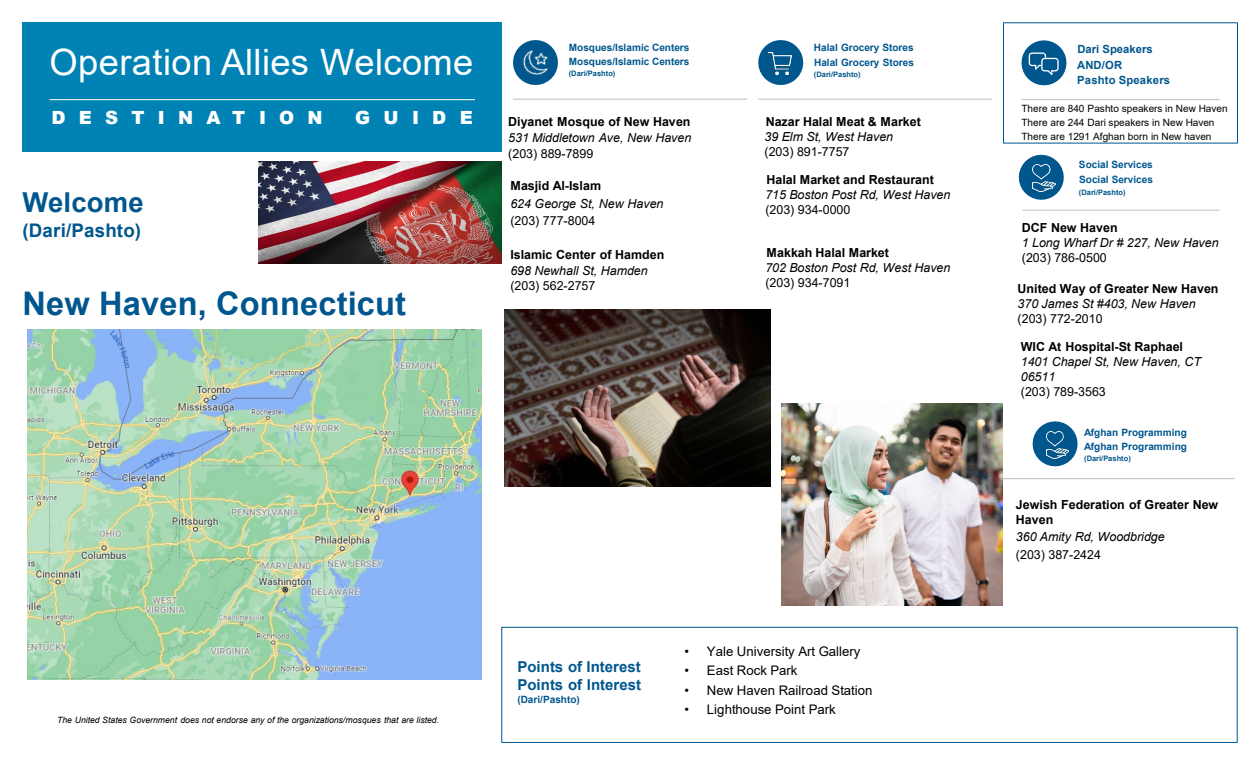
<style>
.page{position:relative;width:1260px;height:765px;background:#fff}
.page>*{position:absolute;margin:0;border:0;box-sizing:border-box;transform-origin:0 0}
.t1{font:36.25px "Arial";letter-spacing:.01em;color:#fff}
.t2{font:700 32.5px "Arial";letter-spacing:.005em;color:#00568e}
.t3{font:700 27.5px "Arial";letter-spacing:.005em;color:#00578e}
.t4{font:700 18.75px "Arial";letter-spacing:.01em;color:#00578e}
.t5{font:900 18.12px "Arial";letter-spacing:.73em;color:#fff}
.t6{font:700 15px/18px "Arial";color:#00578e}
.t7{font:13.25px "Arial";color:#000}
.t8{font:italic 12.5px/15px "Arial";color:#000}
.t9{font:700 12.5px/15px "Arial";color:#000}
.t10{font:12.5px "Arial";color:#000}
.t11{font:700 11.25px "Arial";letter-spacing:.01em;color:#00578e}
.t12{font:700 10px/13.8px "Arial";color:#00578e}
.t13{font:10px "Arial";letter-spacing:-.005em;color:#000}
.t14{font:italic 8.75px "Arial";letter-spacing:-.005em;color:#000}
.t15{font:700 7.5px "Arial";color:#00578e}
.s1{font-style:normal}
</style>
<div class="page">
<div style="left:501px;top:627px;width:737px;height:116px;border:1px solid #00568e"></div>
<svg style="left:1022px;top:40px;width:45px;height:45px"></svg>
<svg style="left:758px;top:40px;width:45px;height:45px"></svg>
<img style="left:768px;top:52px;width:23px;height:23px">
<svg style="left:513px;top:40px;width:45px;height:45px"></svg>
<img style="left:524px;top:50px;width:23px;height:25px">
<svg style="left:1019px;top:155px;width:45px;height:45px"></svg>
<img style="left:1033px;top:164px;width:22px;height:28px">
<hr style="left:513px;top:99px;width:234px;height:1px;background:#bcbec0">
<hr style="left:1001px;top:478px;width:234px;height:1px;background:#bcbec0">
<hr style="left:758px;top:99px;width:234px;height:1px;background:#bcbec0">
<hr style="left:1021px;top:99px;width:198px;height:1px;background:#bcbec0">
<div style="left:1003px;top:22px;width:235px;height:121px;border:1px solid #00568e"></div>
<div style="left:22px;top:22px;width:480px;height:130px;background:#0082b5"></div>
<hr style="left:49px;top:99px;width:426px;height:1px;background:#fff">
<svg style="left:1033px;top:421px;width:45px;height:45px"></svg>
<img style="left:1046px;top:431px;width:23px;height:27px">
<hr style="left:1023px;top:210px;width:196px;height:1px;background:#bcbec0">
<img style="left:259px;top:161px;width:243px;height:103px">
<img style="left:505px;top:309px;width:265px;height:177px">
<img style="left:782px;top:403px;width:221px;height:203px">
<img style="left:27px;top:330px;width:455px;height:349px">
<p class="t12" style="left:569px;top:41px;width:122px">Mosques/Islamic Centers<br>Mosques/Islamic Centers</p>
<p class="t15" style="left:569px;top:68px;width:48px">(Dari/Pashto)</p>
<p class="t12" style="left:814px;top:41px;width:101px">Halal Grocery Stores</p>
<p class="t12" style="left:814px;top:56px;width:101px">Halal Grocery Stores</p>
<p class="t15" style="left:814px;top:69px;width:48px">(Dari/Pashto)</p>
<p class="t11" style="left:1077px;top:42px;width:77px">Dari Speakers</p>
<p class="t11" style="left:1077px;top:57px;width:46px">AND/OR</p>
<p class="t11" style="left:1077px;top:73px;width:94px">Pashto Speakers</p>
<p class="t13" style="left:1022px;top:102px;width:208px">There are 840 Pashto speakers in New Haven</p>
<p class="t13" style="left:1022px;top:116px;width:195px">There are 244 Dari speakers in New Haven</p>
<p class="t13" style="left:1022px;top:129px;width:192px">There are 1291 Afghan born in New haven</p>
<h1 class="t1" style="left:49px;top:37px;width:425px">Operation Allies Welcome</h1>
<p class="t5" style="left:52px;top:105px;width:273px">DESTINA TION</p>
<p class="t5" style="left:355px;top:105px;width:119px">GUIDE</p>
<p class="t9" style="left:766px;top:114px;width:157px">Nazar Halal Meat &amp; Market</p>
<p class="t8" style="left:764px;top:129px;width:130px">39 Elm St, West Haven</p>
<p class="t10" style="left:764px;top:143px;width:87px">(203) 891-7757</p>
<p class="t9" style="left:508px;top:114px;width:184px">Diyanet Mosque of New Haven</p>
<p class="t8" style="left:508px;top:130px;width:185px">531 Middletown Ave, New Haven</p>
<p class="t10" style="left:508px;top:145px;width:87px">(203) 889-7899</p>
<p class="t12" style="left:1079px;top:158px;width:75px">Social Services</p>
<p class="t12" style="left:1079px;top:173px;width:75px">Social Services</p>
<p class="t15" style="left:1079px;top:187px;width:48px">(Dari/Pashto)</p>
<p class="t9" style="left:767px;top:172px;width:169px">Halal Market and Restaurant</p>
<p class="t8" style="left:765px;top:187px;width:187px">715 Boston Post Rd, West Haven</p>
<p class="t10" style="left:765px;top:201px;width:87px">(203) 934-0000</p>
<p class="t9" style="left:767px;top:245px;width:124px">Makkah Halal Market</p>
<p class="t8" style="left:765px;top:260px;width:187px">702 Boston Post Rd, West Haven</p>
<p class="t10" style="left:765px;top:274px;width:87px">(203) 934-7091</p>
<p class="t9" style="left:510px;top:178px;width:92px">Masjid Al-Islam</p>
<p class="t8" style="left:510px;top:196px;width:155px">624 George St, New Haven</p>
<p class="t10" style="left:510px;top:212px;width:87px">(203) 777-8004</p>
<p class="t9" style="left:510px;top:247px;width:155px">Islamic Center of Hamden</p>
<p class="t8" style="left:510px;top:264px;width:139px">698 Newhall St, Hamden <span class="s1">(203) 562-2757</span></p>
<p class="t3" style="left:22px;top:183px;width:123px">Welcome</p>
<p class="t4" style="left:22px;top:217px;width:120px">(Dari/Pashto)</p>
<p class="t9" style="left:1022px;top:221px;width:97px">DCF New Haven</p>
<p class="t8" style="left:1022px;top:236px;width:198px">1 Long Wharf Dr # 227, New Haven</p>
<p class="t10" style="left:1022px;top:249px;width:87px">(203) 786-0500</p>
<p class="t9" style="left:1018px;top:281px;width:202px">United Way of Greater New Haven</p>
<p class="t8" style="left:1018px;top:296px;width:180px">370 James St #403, New Haven</p>
<p class="t10" style="left:1018px;top:310px;width:87px">(203) 772-2010</p>
<p class="t9" style="left:1021px;top:339px;width:164px">WIC At Hospital-St Raphael</p>
<p class="t8" style="left:1021px;top:354px;width:182px">1401 Chapel St, New Haven, CT<br>06511</p>
<p class="t10" style="left:1021px;top:383px;width:87px">(203) 789-3563</p>
<p class="t2" style="left:22px;top:280px;width:385px">New Haven, Connecticut</p>
<p class="t12" style="left:1084px;top:425px;width:104px">Afghan Programming<br>Afghan Programming</p>
<p class="t15" style="left:1084px;top:453px;width:48px">(Dari/Pashto)</p>
<p class="t14" style="left:57px;top:714px;width:384px">The United States Government does not endorse any of the organizations/mosques that are listed.</p>
<p class="t6" style="left:517px;top:658px;width:125px">Points of Interest<br>Points of Interest</p>
<p class="t12" style="left:517px;top:693px;width:64px">(Dari/Pashto)</p>
<p class="t7" style="left:684px;top:642px;width:178px">• Yale University Art Gallery</p>
<p class="t7" style="left:684px;top:662px;width:115px">• East Rock Park</p>
<p class="t7" style="left:684px;top:681px;width:190px">• New Haven Railroad Station</p>
<p class="t7" style="left:684px;top:700px;width:153px">• Lighthouse Point Park</p>
<p class="t9" style="left:1016px;top:497px;width:204px">Jewish Federation of Greater New<br>Haven</p>
<p class="t8" style="left:1016px;top:530px;width:150px">360 Amity Rd, Woodbridge</p>
<p class="t10" style="left:1016px;top:546px;width:87px">(203) 387-2424</p>
</div>
